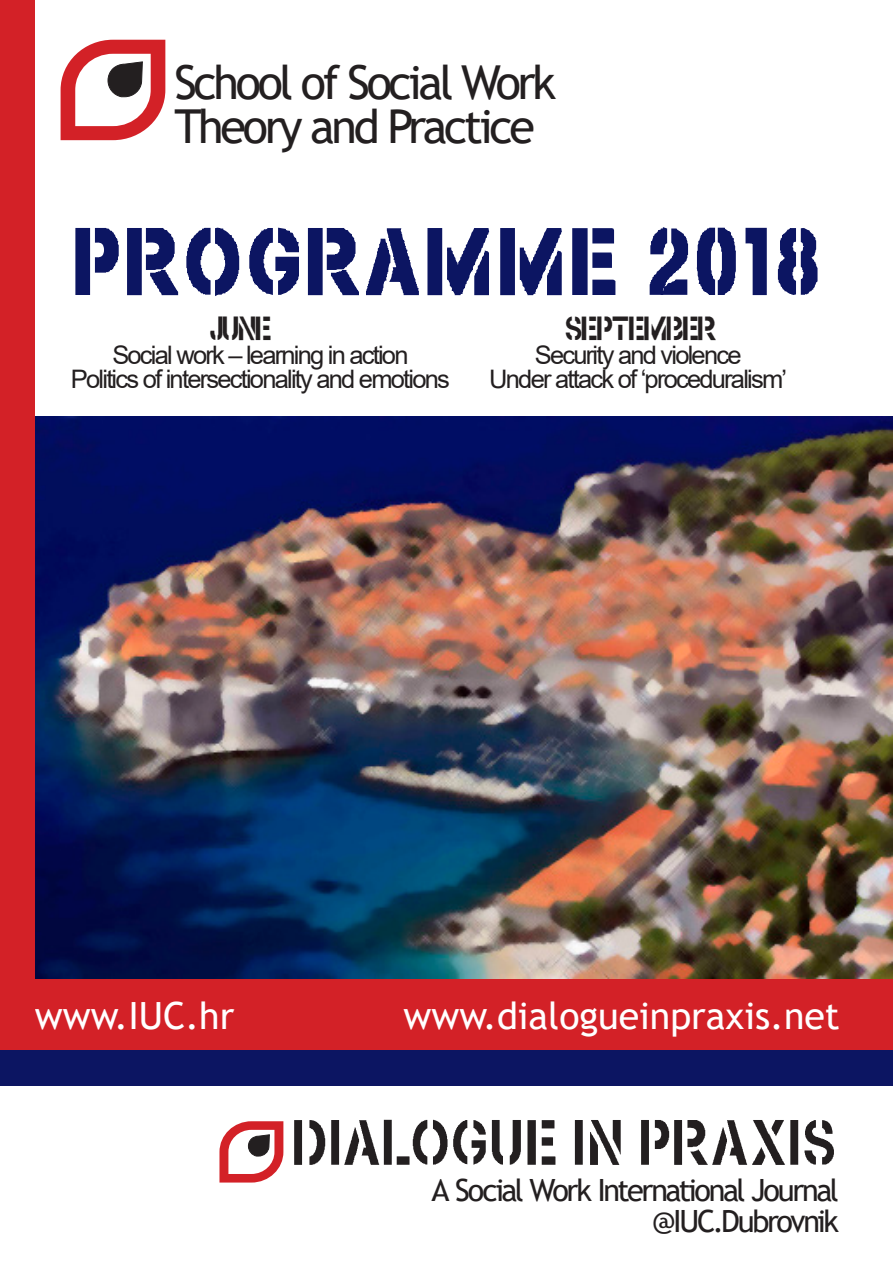
<style>
.page{position:relative;width:893px;height:1263px;background:#fff}
.page>*{position:absolute;margin:0;border:0;box-sizing:border-box;transform-origin:0 0}
.t1{font:81px "Browning";letter-spacing:.06em;color:#0c1562}
.t2{font:57.15px "Browning";letter-spacing:.005em;color:#231f20}
.t3{font:46.8px "Trebuchet MS";letter-spacing:-.07em;color:#231f20}
.t4{font:37.5px "Trebuchet MS";color:#fff}
.t5{font:30.6px "Trebuchet MS";letter-spacing:-.08em;color:#231f20}
.t6{font:30px "Browning";letter-spacing:-.07em;color:#231f20}
.t7{font:25.5px "Arial";letter-spacing:-.07em;color:#231f20}
.s1{font-size:81.15px}
</style>
<div class="page">
<div style="left:0;top:1034px;width:893px;height:52px;background:#0c1562"></div>
<div style="left:0;top:475px;width:893px;height:575px;background:#d32127"></div>
<svg style="left:61px;top:40px;width:104px;height:100px"></svg>
<img style="left:34px;top:417px;width:859px;height:561px">
<svg style="left:75px;top:227px;width:165px;height:69px"></svg>
<svg style="left:249px;top:227px;width:241px;height:69px"></svg>
<svg style="left:500px;top:228px;width:62px;height:68px"></svg>
<svg style="left:572px;top:228px;width:44px;height:67px"></svg>
<svg style="left:649px;top:227px;width:87px;height:68px"></svg>
<svg style="left:745px;top:227px;width:22px;height:69px"></svg>
<svg style="left:777px;top:228px;width:41px;height:67px"></svg>
<svg style="left:219px;top:1121px;width:64px;height:61px"></svg>
<div style="left:0;top:0;width:34px;height:1035px;background:#d32127"></div>
<p class="t3" style="left:174px;top:53px;width:383px">School of Social Work</p>
<p class="t3" style="left:174px;top:97px;width:362px">Theory and Practice</p>
<p class="t1" style="left:73px;top:217px;width:749px">PROGRAMME <span class="s1">2018</span></p>
<p class="t6" style="left:209px;top:312px;width:65px">JUNE</p>
<p class="t7" style="left:112px;top:338px;width:298px">Social work – learning in action</p>
<p class="t7" style="left:71px;top:362px;width:380px">Politics of intersectionality and emotions</p>
<p class="t6" style="left:564px;top:312px;width:154px">SEPTEMBER</p>
<p class="t7" style="left:535px;top:338px;width:208px">Security and violence</p>
<p class="t7" style="left:489px;top:362px;width:299px">Under attack of ‘proceduralism’</p>
<p class="t4" style="left:35px;top:992px;width:201px">www.IUC.hr</p>
<p class="t4" style="left:403px;top:992px;width:438px">www.dialogueinpraxis.net</p>
<p class="t2" style="left:292px;top:1111px;width:546px">DIALOGUE IN PRAXIS</p>
<p class="t5" style="left:431px;top:1171px;width:409px">A Social Work International Journal</p>
<p class="t5" style="left:652px;top:1202px;width:188px">@IUC.Dubrovnik</p>
</div>
